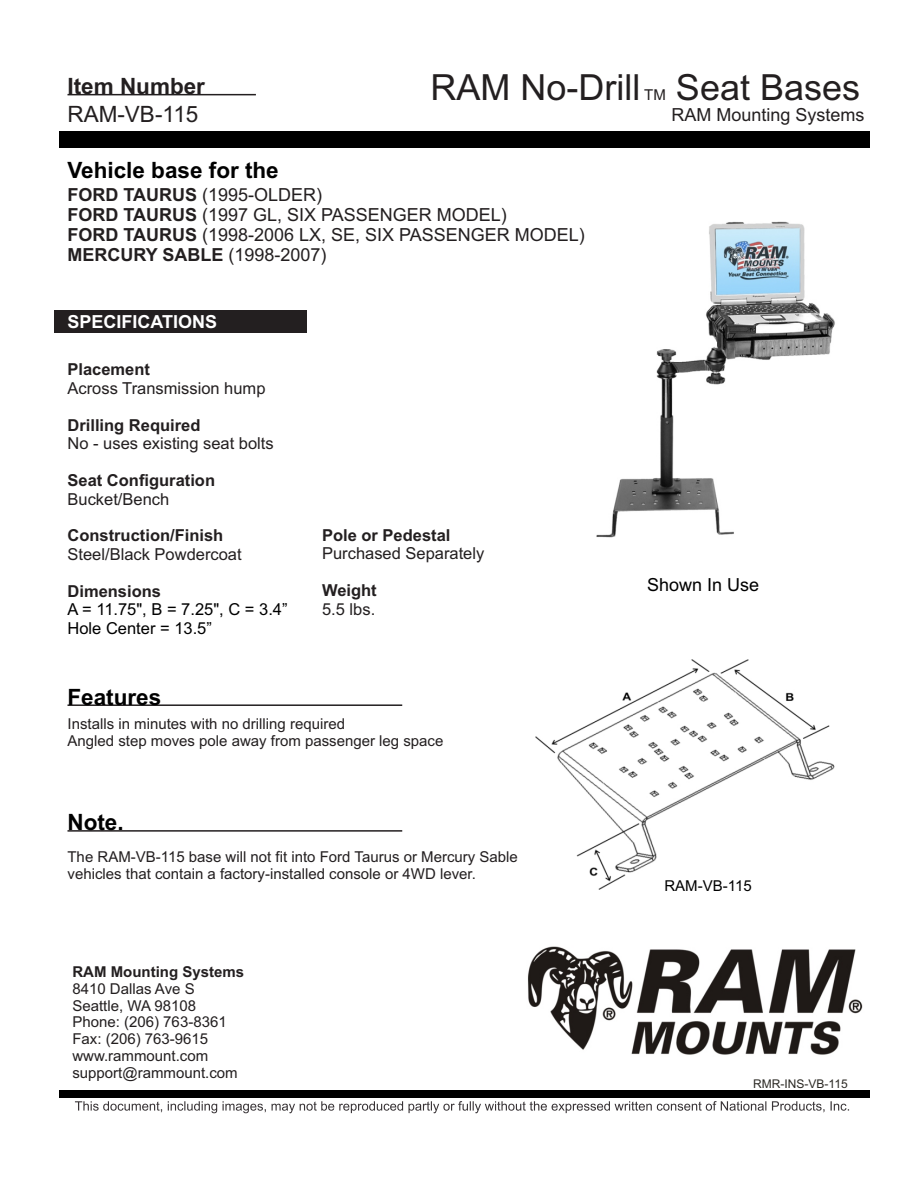
<style>
.page{position:relative;width:918px;height:1188px;background:#fff}
.page>*{position:absolute;margin:0;border:0;box-sizing:border-box;transform-origin:0 0}
.t1{font:36px "Arial";color:#231f20}
.t2{font:700 22.5px "Arial";color:#000}
.t3{font:700 22.5px "Arial";color:#231f20}
.t4{font:22.5px "Arial";color:#231f20}
.t5{font:18px/20.1px "Arial";color:#231f20}
.t6{font:700 18px "Arial";color:#fff}
.t7{font:18px "Arial";color:#000}
.t8{font:16.5px "Arial";color:#231f20}
.t9{font:700 16.5px "Arial";color:#231f20}
.t10{font:16.5px/18.5px "Arial";color:#000}
.t11{font:15px/16.8px "Arial";color:#231f20}
.t12{font:700 15px "Arial";color:#231f20}
.t13{font:15px "Arial";color:#000}
.t14{font:12px "Arial";color:#2b2924}
.s1{font-weight:700}
</style>
<div class="page">
<img style="left:536px;top:660px;width:299px;height:230px">
<div style="left:54px;top:310px;width:253px;height:23px;background:#231f20"></div>
<hr style="left:68px;top:704px;width:334px;height:2px;background:#231f20">
<hr style="left:68px;top:830px;width:334px;height:2px;background:#231f20">
<hr style="left:68px;top:94px;width:188px;height:1px;background:#231f20">
<img style="left:596px;top:221px;width:239px;height:317px">
<div style="left:59px;top:131px;width:811px;height:17px;background:#000"></div>
<div style="left:59px;top:1090px;width:811px;height:8px;background:#000"></div>
<svg style="left:75px;top:1101px;width:774px;height:12px"></svg>
<img style="left:528px;top:946px;width:335px;height:109px">
<h2 class="t3" style="left:68px;top:78px;width:139px">Item Number</h2>
<h1 class="t1" style="left:430px;top:74px;width:211px">RAM No-Drill</h1>
<p class="t11" style="left:644px;top:88px;width:23px">TM</p>
<h2 class="t4" style="left:68px;top:105px;width:132px">RAM-VB-115</h2>
<h1 class="t1" style="left:676px;top:74px;width:186px">Seat Bases</h1>
<p class="t5" style="left:672px;top:106px;width:195px">RAM Mounting Systems</p>
<h2 class="t2" style="left:68px;top:161px;width:213px">Vehicle base for the</h2>
<p class="t5" style="left:67px;top:186px;width:519px"><span class="s1">FORD TAURUS</span> (1995-OLDER)<br><span class="s1">FORD TAURUS</span> (1997 GL, SIX PASSENGER MODEL)<br><span class="s1">FORD TAURUS</span> (1998-2006 LX, SE, SIX PASSENGER MODEL)<br><span class="s1">MERCURY SABLE</span> (1998-2007)</p>
<p class="t6" style="left:68px;top:315px;width:151px">SPECIFICATIONS</p>
<p class="t9" style="left:68px;top:363px;width:84px">Placement</p>
<p class="t8" style="left:68px;top:382px;width:200px">Across Transmission hump</p>
<p class="t9" style="left:68px;top:419px;width:134px">Drilling Required</p>
<p class="t8" style="left:68px;top:437px;width:208px">No - uses existing seat bolts</p>
<p class="t9" style="left:68px;top:474px;width:149px">Seat Configuration</p>
<p class="t8" style="left:68px;top:492px;width:103px">Bucket/Bench</p>
<p class="t9" style="left:68px;top:529px;width:157px">Construction/Finish</p>
<p class="t8" style="left:68px;top:548px;width:176px">Steel/Black Powdercoat</p>
<p class="t9" style="left:68px;top:585px;width:95px">Dimensions</p>
<p class="t10" style="left:67px;top:602px;width:222px">A = 11.75", B = 7.25", C = 3.4”<br>Hole Center = 13.5”</p>
<h2 class="t2" style="left:68px;top:688px;width:95px">Features</h2>
<p class="t9" style="left:322px;top:529px;width:130px">Pole or Pedestal</p>
<p class="t8" style="left:322px;top:547px;width:164px">Purchased Separately</p>
<p class="t9" style="left:322px;top:584px;width:56px">Weight</p>
<p class="t8" style="left:322px;top:602px;width:55px">5.5 lbs.</p>
<p class="t11" style="left:68px;top:717px;width:378px">Installs in minutes with no drilling required<br>Angled step moves pole away from passenger leg space</p>
<h2 class="t2" style="left:68px;top:814px;width:58px">Note.</h2>
<p class="t11" style="left:68px;top:850px;width:452px">The RAM-VB-115 base will not fit into Ford Taurus or Mercury Sable vehicles that contain a factory-installed console or 4WD lever.</p>
<p class="t12" style="left:72px;top:966px;width:173px">RAM Mounting Systems</p>
<p class="t11" style="left:72px;top:982px;width:167px">8410 Dallas Ave S<br>Seattle, WA 98108<br>Phone: (206) 763-8361<br>Fax: (206) 763-9615 www.rammount.com support@rammount.com</p>
<p class="t7" style="left:647px;top:578px;width:114px">Shown In Use</p>
<p class="t13" style="left:664px;top:880px;width:89px">RAM-VB-115</p>
<p class="t14" style="left:753px;top:1079px;width:96px">RMR-INS-VB-115</p>
</div>
